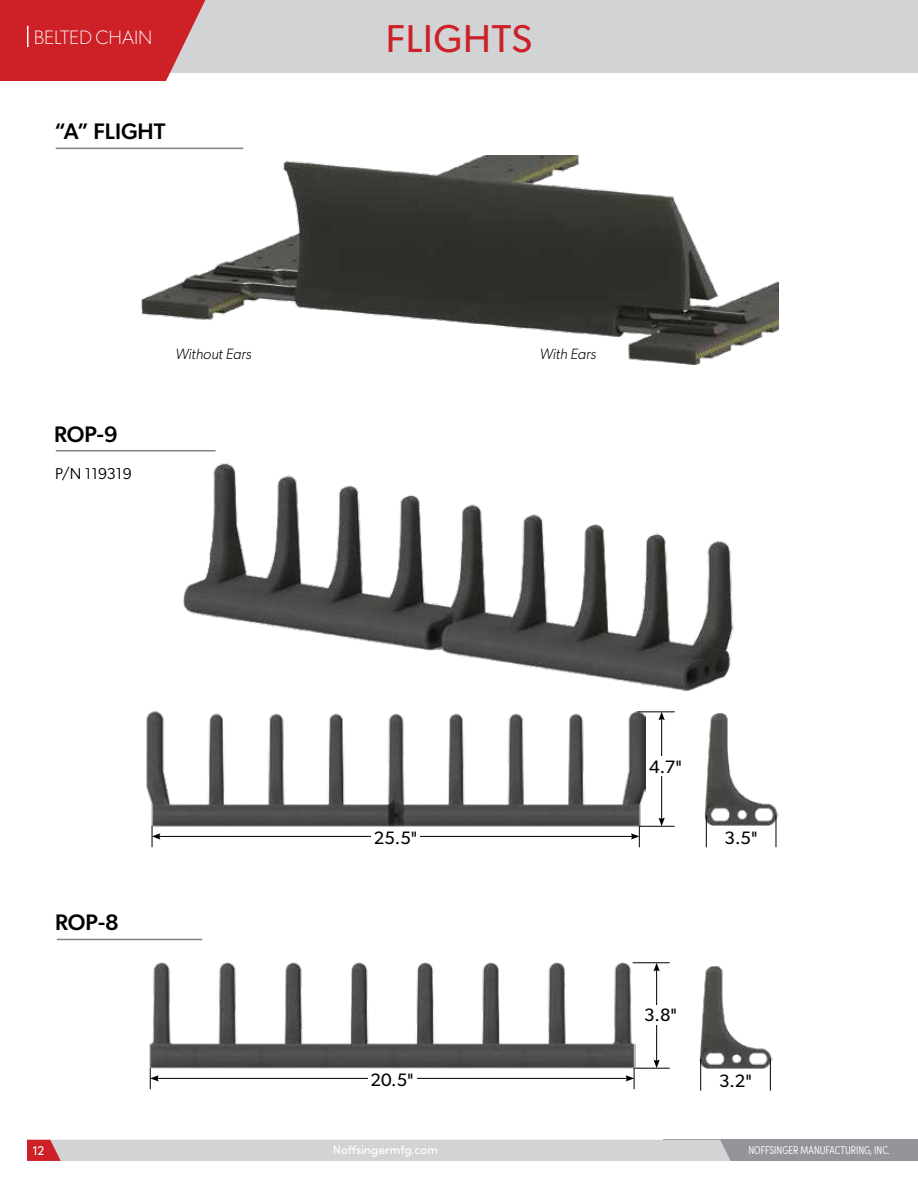
<style>
.page{position:relative;width:918px;height:1188px;background:#fff}
.page>*{position:absolute;margin:0;border:0;box-sizing:border-box;transform-origin:0 0}
.t1{font:39px "Gibson";letter-spacing:.02em;color:#cd2027}
.t2{font:500 22.5px "Gibson";color:#000}
.t3{font:100 19.5px "Gibson";letter-spacing:-.01em;color:#fff}
.t4{font:18px "Gibson";color:#000}
.t5{font:15.75px "Gibson";color:#000}
.t6{font:italic 300 15px "Gibson";color:#000}
.t7{font:13.5px "Sofia Pro";color:#fff}
.t8{font:500 12px "Sofia Pro";color:#fff}
.t9{font:300 11.4px "Sofia Pro Condensed";color:#fff}
.s1{font-family:"Sofia Pro"}
</style>
<div class="page">
<div style="left:663px;top:1140px;width:255px;height:21px;background:#939598"></div>
<div style="left:27px;top:1140px;width:704px;height:21px;background:#d1d3d4"></div>
<div style="left:0;top:0;width:918px;height:73px;background:#d1d3d4"></div>
<svg style="left:0;top:0;width:206px;height:81px"></svg>
<img style="left:142px;top:155px;width:637px;height:209px">
<hr style="left:56px;top:148px;width:187px;height:1px;background:#808285">
<hr style="left:56px;top:450px;width:160px;height:1px;background:#808285">
<hr style="left:57px;top:939px;width:145px;height:1px;background:#808285">
<img style="left:183px;top:462px;width:551px;height:229px">
<img style="left:146px;top:711px;width:499px;height:117px">
<img style="left:705px;top:713px;width:73px;height:112px">
<hr style="left:639px;top:826px;width:35px;height:1px;background:#000">
<hr style="left:634px;top:1068px;width:35px;height:1px;background:#000">
<hr style="left:638px;top:712px;width:36px;height:1px;background:#000">
<hr style="left:633px;top:963px;width:36px;height:1px;background:#000">
<hr style="left:776px;top:815px;width:1px;height:32px;background:#000">
<hr style="left:706px;top:815px;width:1px;height:32px;background:#000">
<hr style="left:661px;top:718px;width:1px;height:102px;background:#000">
<svg style="left:658px;top:712px;width:7px;height:8px"></svg>
<svg style="left:658px;top:818px;width:7px;height:8px"></svg>
<hr style="left:656px;top:969px;width:1px;height:93px;background:#000">
<svg style="left:653px;top:963px;width:7px;height:8px"></svg>
<svg style="left:653px;top:1059px;width:7px;height:9px"></svg>
<hr style="left:158px;top:836px;width:475px;height:1px;background:#000">
<svg style="left:631px;top:826px;width:9px;height:21px"></svg>
<svg style="left:152px;top:826px;width:9px;height:21px"></svg>
<hr style="left:156px;top:1078px;width:472px;height:1px;background:#000">
<svg style="left:626px;top:1070px;width:9px;height:19px"></svg>
<svg style="left:150px;top:1070px;width:9px;height:19px"></svg>
<div style="left:656px;top:756px;width:11px;height:20px;background:#fff"></div>
<div style="left:651px;top:1006px;width:11px;height:19px;background:#fff"></div>
<div style="left:372px;top:828px;width:48px;height:19px;background:#fff"></div>
<div style="left:368px;top:1070px;width:48px;height:19px;background:#fff"></div>
<img style="left:149px;top:962px;width:487px;height:108px">
<img style="left:699px;top:966px;width:74px;height:103px">
<hr style="left:770px;top:1059px;width:1px;height:31px;background:#000">
<hr style="left:700px;top:1059px;width:1px;height:31px;background:#000">
<h3 class="t3" style="left:34px;top:25px;width:120px">BELTED CHAIN</h3>
<h1 class="t1" style="left:386px;top:15px;width:148px">FLIGHTS</h1>
<h2 class="t2" style="left:54px;top:118px;width:113px">“A” FLIGHT</h2>
<h2 class="t2" style="left:54px;top:420px;width:65px">ROP-9</h2>
<h3 class="t5" style="left:55px;top:464px;width:78px">P/N 119319</h3>
<h3 class="t6" style="left:175px;top:345px;width:77px">Without Ears</h3>
<h3 class="t6" style="left:540px;top:345px;width:58px">With Ears</h3>
<h2 class="t2" style="left:55px;top:909px;width:65px">ROP-8</h2>
<h3 class="t4" style="left:374px;top:827px;width:45px">25.5<span class="s1">"</span></h3>
<h3 class="t4" style="left:371px;top:1069px;width:45px">20.5<span class="s1">"</span></h3>
<h3 class="t4" style="left:649px;top:756px;width:34px">4.7<span class="s1">"</span></h3>
<h3 class="t4" style="left:725px;top:827px;width:35px">3.5<span class="s1">"</span></h3>
<h3 class="t4" style="left:644px;top:1004px;width:35px">3.8<span class="s1">"</span></h3>
<h3 class="t4" style="left:719px;top:1070px;width:35px">3.2<span class="s1">"</span></h3>
<p class="t7" style="left:33px;top:1141px;width:13px">12</p>
<p class="t8" style="left:333px;top:1141px;width:106px">Noffsingermfg.com</p>
<p class="t9" style="left:748px;top:1142px;width:143px">NOFFSINGER MANUFACTURING, INC.</p>
</div>
